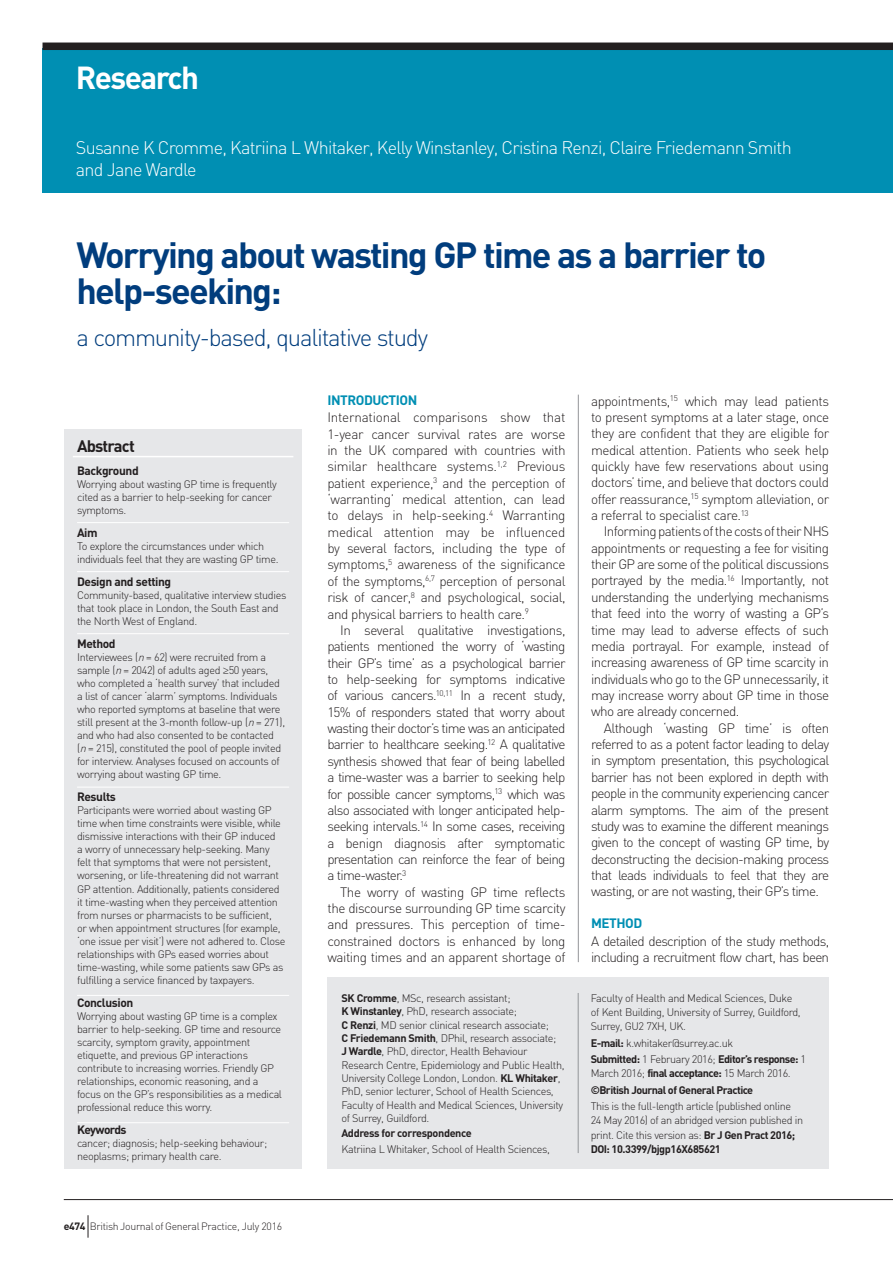
<style>
.page{position:relative;width:893px;height:1263px;background:#fff}
.page>*{position:absolute;margin:0;border:0;box-sizing:border-box;transform-origin:0 0}
.t1{font:700 36px/36px "DIN";letter-spacing:-.05em;color:#013d7d}
.t2{font:700 31.5px "DIN";letter-spacing:-.05em;color:#fff}
.t3{font:300 24px "DIN";letter-spacing:-.05em;color:#013d7d}
.t4{font:300 18px/21px "DIN";letter-spacing:-.04em;color:#fff}
.t5{font:700 16.5px "DIN";letter-spacing:-.05em;color:#231f20}
.t6{font:300 13.5px/16.4px "DIN";letter-spacing:-.055em;color:#231f20;text-align:justify}
.t7{font:700 13.5px "DIN";letter-spacing:-.035em;color:#008fb3}
.t8{font:700 12px "DIN";letter-spacing:-.035em;color:#231f20}
.t9{font:300 10.8px/13px "DIN";letter-spacing:-.035em;color:#231f20}
.t10{font:700 10.8px/16.4px "DIN";letter-spacing:-.05em;color:#231f20}
.t11{font:300 10.5px "DIN";letter-spacing:-.03em;color:#231f20}
.s1{font-style:italic}
.s2{font-family:"Helvetica"}
.s3{font-weight:700}
.s4{font-weight:300}
</style>
<div class="page">
<div style="left:43px;top:48px;width:850px;height:144px;background:#008fb3"></div>
<div style="left:43px;top:43px;width:850px;height:7px;background:#231f20"></div>
<div style="left:64px;top:429px;width:238px;height:740px;background:#e6e7e9"></div>
<hr style="left:73px;top:456px;width:220px;height:1px;background:#fff">
<hr style="left:77px;top:522px;width:212px;height:1px;background:#fff">
<hr style="left:77px;top:571px;width:212px;height:1px;background:#fff">
<hr style="left:77px;top:633px;width:212px;height:1px;background:#fff">
<hr style="left:77px;top:787px;width:212px;height:1px;background:#fff">
<hr style="left:77px;top:995px;width:212px;height:1px;background:#fff">
<hr style="left:77px;top:1122px;width:212px;height:1px;background:#fff">
<hr style="left:578px;top:395px;width:1px;height:567px;background:#939598">
<div style="left:327px;top:977px;width:502px;height:191px;background:#e6e7e9"></div>
<hr style="left:578px;top:993px;width:1px;height:160px;background:#939598">
<hr style="left:64px;top:1199px;width:829px;height:1px;background:#231f20">
<svg style="left:88px;top:1215px;width:1px;height:23px"></svg>
<h2 class="t2" style="left:76px;top:57px;width:125px">Research</h2>
<h3 class="t4" style="left:76px;top:137px;width:717px">Susanne K Cromme, Katriina L Whitaker, Kelly Winstanley, Cristina Renzi, Claire Friedemann Smith and Jane Wardle</h3>
<h1 class="t1" style="left:77px;top:235px;width:691px">Worrying about wasting GP time as a barrier to help-seeking:</h1>
<h3 class="t3" style="left:77px;top:323px;width:353px">a community-based, qualitative study</h3>
<p class="t5" style="left:77px;top:435px;width:59px">Abstract</p>
<p class="t8" style="left:77px;top:462px;width:63px">Background</p>
<p class="t9" style="left:77px;top:477px;width:201px">Worrying about wasting GP time is frequently cited as a barrier to help-seeking for cancer symptoms.</p>
<p class="t8" style="left:77px;top:524px;width:22px">Aim</p>
<p class="t9" style="left:77px;top:539px;width:203px">To explore the circumstances under which individuals feel that they are wasting GP time.</p>
<p class="t8" style="left:77px;top:573px;width:96px">Design and setting</p>
<p class="t9" style="left:77px;top:588px;width:211px">Community-based, qualitative interview studies that took place in London, the South East and the North West of England.</p>
<p class="t8" style="left:77px;top:635px;width:40px">Method</p>
<p class="t9" style="left:77px;top:650px;width:210px">Interviewees (<span class="s1">n</span>= 62) were recruited from a sample (<span class="s1">n</span>= 2042) of adults aged <span class="s2">≥</span>50 years, who completed a ‘health survey’ that included a list of cancer ‘alarm’ symptoms. Individuals who reported symptoms at baseline that were still present at the 3-month follow-up (<span class="s1">n</span>= 271), and who had also consented to be contacted (<span class="s1">n</span>= 215), constituted the pool of people invited for interview. Analyses focused on accounts of worrying about wasting GP time.</p>
<p class="t8" style="left:77px;top:789px;width:40px">Results</p>
<p class="t9" style="left:77px;top:804px;width:210px">Participants were worried about wasting GP time when time constraints were visible, while dismissive interactions with their GP induced<br>a worry of unnecessary help-seeking. Many felt that symptoms that were not persistent, worsening, or life-threatening did not warrant GP attention. Additionally, patients considered it time-wasting when they perceived attention from nurses or pharmacists to be sufficient,<br>or when appointment structures (for example, ‘one issue per visit’) were not adhered to. Close relationships with GPs eased worries about time-wasting, while some patients saw GPs as fulfilling a service financed by taxpayers.</p>
<p class="t8" style="left:77px;top:994px;width:58px">Conclusion</p>
<p class="t9" style="left:77px;top:1009px;width:207px">Worrying about wasting GP time is a complex barrier to help-seeking. GP time and resource scarcity, symptom gravity, appointment etiquette, and previous GP interactions contribute to increasing worries. Friendly GP relationships, economic reasoning, and a focus on the GP’s responsibilities as a medical professional reduce this worry.</p>
<p class="t8" style="left:77px;top:1122px;width:51px">Keywords</p>
<p class="t9" style="left:77px;top:1136px;width:192px">cancer; diagnosis; help-seeking behaviour; neoplasms; primary health care.</p>
<p class="t11" style="left:64px;top:1219px;width:220px"><span class="s3">e474</span> British Journal of General Practice, July 2016</p>
<p class="t7" style="left:327px;top:391px;width:91px">INTRODUCTION</p>
<p class="t6" style="left:327px;top:409px;width:240px">International comparisons show that 1-year cancer survival rates are worse in the UK compared with countries with similar healthcare systems.<sup>1,2</sup> Previous patient experience,<sup>3</sup> and the perception of ‘warranting’ medical attention, can lead to delays in help-seeking.<sup>4</sup> Warranting medical attention may be influenced by several factors, including the type of symptoms,<sup>5</sup> awareness of the significance of the symptoms,<sup>6,7</sup> perception of personal risk of cancer,<sup>8</sup> and psychological, social, and physical barriers to health care.<sup>9</sup></p>
<p class="t6" style="left:327px;top:622px;width:240px;text-indent:13px">In several qualitative investigations, patients mentioned the worry of ‘wasting their GP’s time’ as a psychological barrier to help-seeking for symptoms indicative of various cancers.<sup>10,11</sup> In a recent study, 15% of responders stated that worry about wasting their doctor’s time was an anticipated barrier to healthcare seeking.<sup>12</sup> A qualitative synthesis showed that fear of being labelled a time-waster was a barrier to seeking help for possible cancer symptoms,<sup>13</sup> which was also associated with longer anticipated help&shy;seeking intervals.<sup>14</sup> In some cases, receiving a benign diagnosis after symptomatic presentation can reinforce the fear of being a time-waster.<sup>3</sup></p>
<p class="t6" style="left:327px;top:883px;width:240px;text-indent:13px">The worry of wasting GP time reflects the discourse surrounding GP time scarcity and pressures. This perception of time&shy;constrained doctors is enhanced by long waiting times and an apparent shortage of</p>
<p class="t9" style="left:341px;top:991px;width:225px"><span class="s3">SK Cromme</span>, MSc, research assistant;<br><span class="s3">K Winstanley</span>, PhD, research associate;<br><span class="s3">C Renzi</span>, MD senior clinical research associate;<br><span class="s3">C Friedemann Smith</span>, DPhil, research associate;<br><span class="s3">J Wardle</span>, PhD, director, Health Behaviour Research Centre, Epidemiology and Public Health, University College London, London. <span class="s3">KL Whitaker</span>, PhD, senior lecturer, School of Health Sciences, Faculty of Health and Medical Sciences, University of Surrey, Guildford.</p>
<p class="t10" style="left:341px;top:1125px;width:132px">Address for correspondence</p>
<p class="t9" style="left:341px;top:1142px;width:210px">Katriina L Whitaker, School of Health Sciences,</p>
<p class="t6" style="left:591px;top:392px;width:240px">appointments,<sup>15</sup> which may lead patients to present symptoms at a later stage, once they are confident that they are eligible for medical attention. Patients who seek help quickly have few reservations about using doctors’ time, and believe that doctors could offer reassurance,<sup>15</sup> symptom alleviation, or a referral to specialist care.<sup>13</sup></p>
<p class="t6" style="left:591px;top:523px;width:240px;text-indent:13px">Informing patients of the costs of their NHS appointments or requesting a fee for visiting their GP are some of the political discussions portrayed by the media.<sup>16</sup> Importantly, not understanding the underlying mechanisms that feed into the worry of wasting a GP’s time may lead to adverse effects of such media portrayal. For example, instead of increasing awareness of GP time scarcity in individuals who go to the GP unnecessarily, it may increase worry about GP time in those who are already concerned.</p>
<p class="t6" style="left:591px;top:720px;width:240px;text-indent:13px">Although ‘wasting GP time’ is often referred to as a potent factor leading to delay in symptom presentation, this psychological barrier has not been explored in depth with people in the community experiencing cancer alarm symptoms. The aim of the present study was to examine the different meanings given to the concept of wasting GP time, by deconstructing the decision-making process that leads individuals to feel that they are wasting, or are not wasting, their GP’s time.</p>
<p class="t7" style="left:591px;top:914px;width:53px">METHOD</p>
<p class="t6" style="left:591px;top:933px;width:240px">A detailed description of the study methods, including a recruitment flow chart, has been</p>
<p class="t9" style="left:591px;top:990px;width:211px;line-height:14.2px">Faculty of Health and Medical Sciences, Duke of Kent Building, University of Surrey, Guildford,<br>Surrey, GU2 7XH, UK.</p>
<p class="t9" style="left:591px;top:1034px;width:217px;line-height:16.4px"><span class="s3">E-mail:</span> k.whitaker@surrey.ac.uk<br><span class="s3">Submitted:</span> 1 February 2016; <span class="s3">Editor’s response:</span> 1</p>
<p class="t10" style="left:591px;top:1065px;width:201px"><span class="s4">March 2016;</span> final acceptance: <span class="s4">15 March 2016. </span>©British Journal of General Practice</p>
<p class="t9" style="left:591px;top:1099px;width:214px;line-height:14.2px">This is the full-length article (published online 24 May 2016) of an abridged version published in print. Cite this version as: <span class="s3">Br J Gen Pract 2016; DOI: 10.3399/bjgp16X685621</span></p>
</div>
